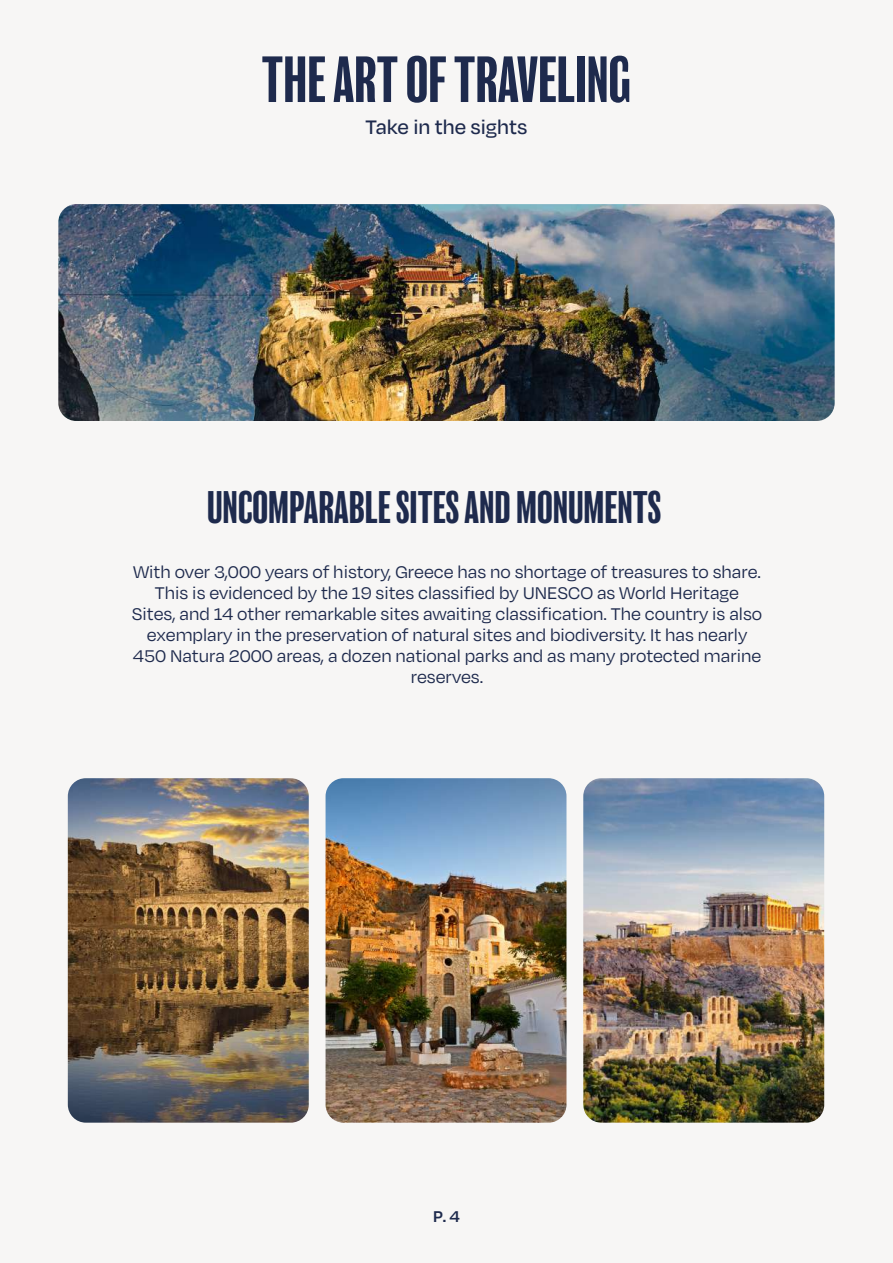
<style>
.page{position:relative;width:893px;height:1263px;background:#f7f6f5}
.page>*{position:absolute;margin:0;border:0;box-sizing:border-box;transform-origin:0 0}
.t1{font:condensed 60px "Balboa";color:#1e2a4d}
.t2{font:condensed 42px "Balboa";color:#1e2a4d}
.t3{font:500 22.5px "Degular";color:#1e2a4d}
.t4{font:19.5px/21px "Degular";color:#1e2a4d;text-align:center}
.t5{font:600 18px "Degular";color:#1e2a4d}
</style>
<div class="page">
<img style="left:58px;top:204px;width:777px;height:217px">
<img style="left:68px;top:778px;width:241px;height:345px">
<img style="left:583px;top:778px;width:241px;height:345px">
<img style="left:326px;top:778px;width:240px;height:345px">
<h1 class="t1" style="left:262px;top:49px;width:371px">THE ART OF TRAVELING</h1>
<p class="t3" style="left:366px;top:113px;width:163px">Take in the sights</p>
<h2 class="t2" style="left:207px;top:485px;width:456px">UNCOMPARABLE SITES AND MONUMENTS</h2>
<p class="t4" style="left:132px;top:561px;width:632px">With over 3,000 years of history, Greece has no shortage of treasures to share.<br>This is evidenced by the 19 sites classified by UNESCO as World Heritage Sites, and 14 other remarkable sites awaiting classification. The country is also exemplary in the preservation of natural sites and biodiversity. It has nearly 450 Natura 2000 areas, a dozen national parks and as many protected marine reserves.</p>
<p class="t5" style="left:433px;top:1205px;width:28px">P. 4</p>
</div>
